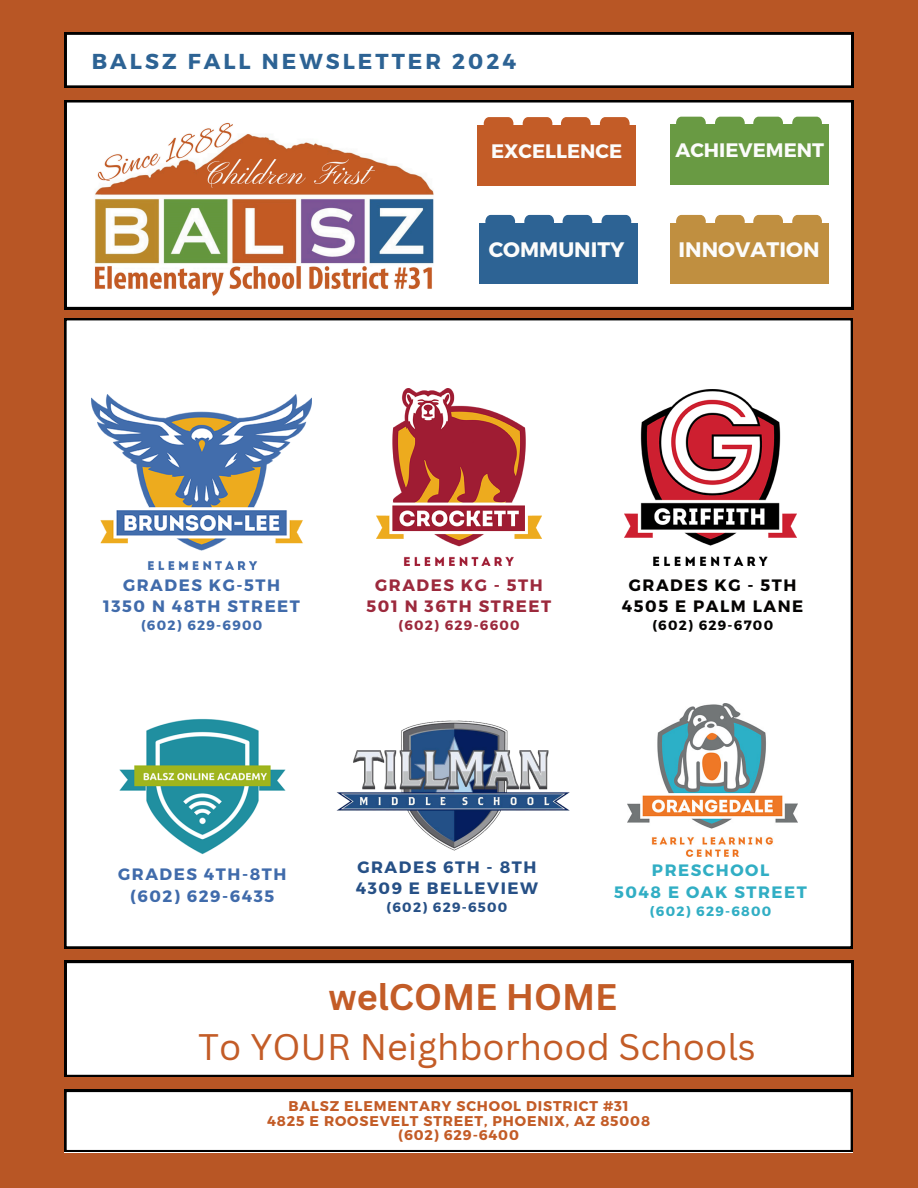
<style>
.page{position:relative;width:918px;height:1188px;background:#b85625}
.page>*{position:absolute;margin:0;border:0;box-sizing:border-box;transform-origin:0 0}
.t1{font:36px/49.5px "Canva Sans";color:#c35c27;text-align:center}
.t2{font:700 21.6px "Montserrat";letter-spacing:.14em;color:#2d6394}
.t3{font:700 21px "Montserrat";color:#fcfcfb}
.t4{font:700 19.5px "Montserrat";color:#fcfcfb}
.t5{font:700 16.5px/21.3px "Montserrat";letter-spacing:.095em;color:#406bab;text-align:center}
.t6{font:700 16.5px/21.3px "Montserrat";letter-spacing:.095em;color:#265086}
.t7{font:700 16.5px/21.3px "Montserrat";letter-spacing:.095em;color:#9c293c;text-align:center}
.t8{font:700 16.5px/21.3px "Montserrat";letter-spacing:.095em;color:#040302;text-align:center}
.t9{font:700 16.5px/21.3px "Montserrat";letter-spacing:.095em;color:#31aec4;text-align:center}
.t10{font:700 14.1px "Montserrat";letter-spacing:.06em;color:#c35c27}
.t11{font:700 13.5px "Montserrat";letter-spacing:.095em;color:#406bab}
.t12{font:700 13.5px "Montserrat";letter-spacing:.095em;color:#9c293c}
.t13{font:700 13.5px "Montserrat";letter-spacing:.095em;color:#040302}
.t14{font:700 13.5px "Montserrat";letter-spacing:.095em;color:#265086}
.t15{font:700 13.5px "Montserrat";letter-spacing:.095em;color:#31aec4}
.s1{font-weight:700}
</style>
<div class="page">
<svg style="left:65px;top:33px;width:788px;height:55px;background:#e9e9e9"></svg>
<div style="left:64px;top:318px;width:789px;height:630px;background:#fff"></div>
<svg style="left:65px;top:100px;width:788px;height:209px;background:#eaeaea"></svg>
<svg style="left:602px;top:215px;width:29px;height:8px"></svg>
<svg style="left:563px;top:215px;width:29px;height:8px"></svg>
<svg style="left:524px;top:215px;width:30px;height:8px"></svg>
<svg style="left:485px;top:215px;width:30px;height:8px"></svg>
<div style="left:479px;top:223px;width:159px;height:60px;background:#2d6394"></div>
<svg style="left:792px;top:215px;width:30px;height:8px"></svg>
<svg style="left:753px;top:215px;width:30px;height:8px"></svg>
<svg style="left:715px;top:215px;width:30px;height:8px"></svg>
<svg style="left:676px;top:215px;width:30px;height:8px"></svg>
<div style="left:670px;top:223px;width:158px;height:60px;background:#c08f40"></div>
<svg style="left:792px;top:117px;width:30px;height:8px"></svg>
<svg style="left:753px;top:117px;width:30px;height:8px"></svg>
<svg style="left:715px;top:117px;width:30px;height:8px"></svg>
<svg style="left:676px;top:117px;width:30px;height:8px"></svg>
<div style="left:670px;top:125px;width:158px;height:60px;background:#699a43"></div>
<svg style="left:64px;top:1090px;width:789px;height:62px;background:#ececec"></svg>
<img style="left:628px;top:704px;width:170px;height:153px">
<img style="left:320px;top:708px;width:265px;height:154px">
<img style="left:625px;top:390px;width:172px;height:175px">
<img style="left:376px;top:388px;width:165px;height:177px">
<img style="left:92px;top:394px;width:219px;height:176px">
<img style="left:106px;top:708px;width:193px;height:156px">
<div style="left:65px;top:961px;width:788px;height:116px;background:#fff"></div>
<svg style="left:600px;top:117px;width:30px;height:8px"></svg>
<svg style="left:561px;top:117px;width:30px;height:8px"></svg>
<svg style="left:523px;top:117px;width:29px;height:8px"></svg>
<svg style="left:484px;top:117px;width:29px;height:8px"></svg>
<div style="left:477px;top:125px;width:159px;height:60px;background:#c35c27"></div>
<img style="left:93px;top:118px;width:343px;height:179px">
<h2 class="t2" style="left:92px;top:47px;width:426px">BALSZ FALL NEWSLETTER 2024</h2>
<p class="t4" style="left:491px;top:138px;width:133px">EXCELLENCE</p>
<h3 class="t4" style="left:675px;top:137px;width:150px">ACHIEVEMENT</h3>
<h3 class="t3" style="left:489px;top:236px;width:137px">COMMUNITY</h3>
<p class="t3" style="left:679px;top:236px;width:142px">INNOVATION</p>
<p class="t5" style="left:103px;top:574px;width:198px">GRADES KG-5TH<br>1350 N 48TH STREET</p>
<p class="t11" style="left:141px;top:617px;width:123px">(602) 629-6900</p>
<h3 class="t7" style="left:367px;top:574px;width:186px">GRADES KG - 5TH<br>501 N 36TH STREET</h3>
<h3 class="t12" style="left:398px;top:617px;width:123px">(602) 629-6600</h3>
<p class="t8" style="left:622px;top:574px;width:183px">GRADES KG - 5TH<br>4505 E PALM LANE</p>
<p class="t13" style="left:652px;top:617px;width:122px">(602) 629-6700</p>
<h3 class="t5" style="left:118px;top:863px;width:170px">GRADES 4TH-8TH (602) 629-6435</h3>
<p class="t6" style="left:356px;top:855px;width:184px">GRADES 6TH - 8TH<br>4309 E BELLEVIEW</p>
<p class="t14" style="left:387px;top:899px;width:122px">(602) 629-6500</p>
<h3 class="t9" style="left:614px;top:859px;width:194px">PRESCHOOL<br>5048 E OAK STREET</h3>
<h3 class="t15" style="left:650px;top:902px;width:123px">(602) 629-6800</h3>
<p class="t1" style="left:198px;top:972px;width:559px"><span class="s1">welCOME HOME<br></span>To YOUR Neighborhood Schools</p>
<h2 class="t10" style="left:288px;top:1097px;width:342px">BALSZ ELEMENTARY SCHOOL DISTRICT #31</h2>
<p class="t10" style="left:267px;top:1112px;width:384px">4825 E ROOSEVELT STREET, PHOENIX, AZ 85008</p>
<p class="t10" style="left:398px;top:1126px;width:122px">(602) 629-6400</p>
</div>
